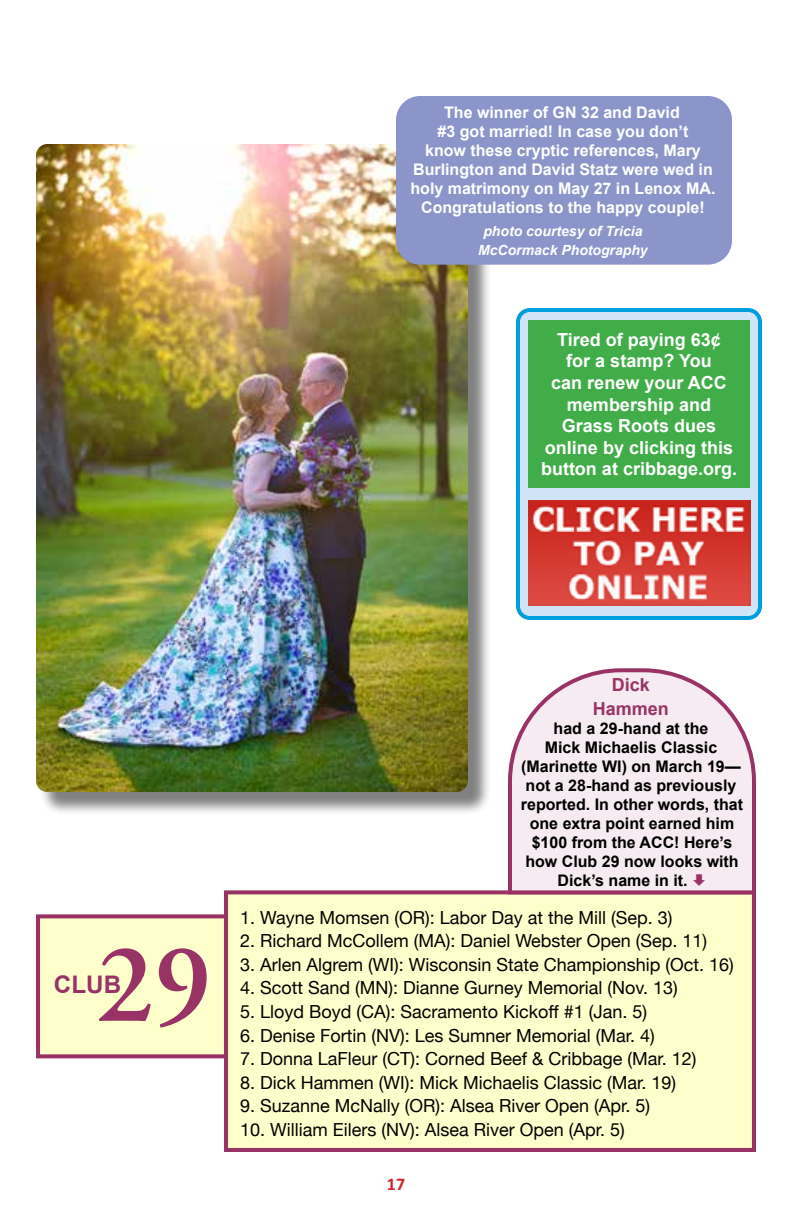
<style>
.page{position:relative;width:792px;height:1224px;background:#fff}
.page>*{position:absolute;margin:0;border:0;box-sizing:border-box;transform-origin:0 0}
.t1{font:600 113.2px "Adobe Garamond Pro";color:#936}
.t2{font:700 24.2px "Arial";color:#936}
.t3{font:18px "Helvetica Neue";color:#000}
.t4{font:700 18px/21.6px "Arial";color:#fff;text-align:center}
.t5{font:700 18px/24px "Arial";color:#936;text-align:center}
.t6{font:700 18px "Calibri";color:#d2232a}
.t7{font:700 16px "Arial";color:#000}
.t8{font:700 16px/19px "Arial";color:#fff;text-align:center}
.t9{font:italic 700 14px/19px "Arial";color:#fff;text-align:center}
</style>
<div class="page">
<div style="left:39px;top:147px;width:453px;height:669px;background:#000;opacity:.5"></div>
<img style="left:36px;top:144px;width:432px;height:648px">
<div style="left:396px;top:96px;width:336px;height:169px;background:#8b95ca;border-radius:24px"></div>
<div style="left:226px;top:892px;width:528px;height:258px;background:#ffc"></div>
<div style="left:224px;top:890px;width:532px;height:262px;border:4px solid #936"></div>
<div style="left:38px;top:916px;width:188px;height:140px;background:#ffc"></div>
<div style="left:36px;top:914px;width:192px;height:144px;border:4px solid #936"></div>
<svg style="left:506px;top:668px;width:250px;height:228px;background:#f0e2e8"></svg>
<div style="left:518px;top:310px;width:242px;height:308px;background:#cfe4f6;border-radius:12px"></div>
<div style="left:516px;top:308px;width:246px;height:312px;border:4px solid #009edd;border-radius:12px"></div>
<div style="left:528px;top:320px;width:222px;height:168px;background:#41ad49"></div>
<img style="left:528px;top:500px;width:222px;height:105px">
<svg style="left:694px;top:875px;width:11px;height:11px"></svg>
<p class="t8" style="left:411px;top:103px;width:306px">The winner of GN 32 and David<br>#3 got married! In case you don’t<br>know these cryptic references, Mary Burlington and David Statz were wed in holy matrimony on May 27 in Lenox MA.<br>Congratulations to the happy couple!</p>
<p class="t9" style="left:478px;top:222px;width:171px">photo courtesy of Tricia<br>McCormack Photography</p>
<p class="t4" style="left:541px;top:329px;width:198px">Tired of paying 63¢<br>for a stamp? You<br>can renew your ACC membership and<br>Grass Roots dues online by clicking this button at cribbage.org.</p>
<h1 class="t1" style="left:97px;top:920px;width:117px">29</h1>
<h2 class="t2" style="left:54px;top:969px;width:69px">CLUB</h2>
<p class="t5" style="left:593px;top:674px;width:78px">Dick<br>Hammen</p>
<p class="t7" style="left:554px;top:718px;width:156px">had a 29-hand at the</p>
<p class="t7" style="left:545px;top:737px;width:174px">Mick Michaelis Classic</p>
<p class="t7" style="left:521px;top:756px;width:221px">(Marinette WI) on March 19—</p>
<p class="t7" style="left:526px;top:775px;width:212px">not a 28-hand as previously</p>
<p class="t7" style="left:521px;top:794px;width:224px">reported. In other words, that</p>
<p class="t7" style="left:530px;top:813px;width:206px">one extra point earned him</p>
<p class="t7" style="left:532px;top:832px;width:202px">$100 from the ACC! Here’s</p>
<p class="t7" style="left:525px;top:851px;width:215px">how Club 29 now looks with</p>
<p class="t7" style="left:558px;top:870px;width:132px">Dick’s name in it.</p>
<p class="t3" style="left:240px;top:904px;width:434px">1. Wayne Momsen (OR): Labor Day at the Mill (Sep. 3)</p>
<p class="t3" style="left:240px;top:928px;width:469px">2. Richard McCollem (MA): Daniel Webster Open (Sep. 11)</p>
<p class="t3" style="left:240px;top:951px;width:495px">3. Arlen Algrem (WI): Wisconsin State Championship (Oct. 16)</p>
<p class="t3" style="left:240px;top:975px;width:439px">4. Scott Sand (MN): Dianne Gurney Memorial (Nov. 13)</p>
<p class="t3" style="left:240px;top:999px;width:409px">5. Lloyd Boyd (CA): Sacramento Kickoff #1 (Jan. 5)</p>
<p class="t3" style="left:240px;top:1022px;width:416px">6. Denise Fortin (NV): Les Sumner Memorial (Mar. 4)</p>
<p class="t3" style="left:240px;top:1046px;width:458px">7. Donna LaFleur (CT): Corned Beef &amp; Cribbage (Mar. 12)</p>
<p class="t3" style="left:240px;top:1069px;width:438px">8. Dick Hammen (WI): Mick Michaelis Classic (Mar. 19)</p>
<p class="t3" style="left:240px;top:1093px;width:412px">9. Suzanne McNally (OR): Alsea River Open (Apr. 5)</p>
<p class="t3" style="left:240px;top:1117px;width:386px">10. William Eilers (NV): Alsea River Open (Apr. 5)</p>
<p class="t6" style="left:387px;top:1172px;width:20px">17</p>
</div>
